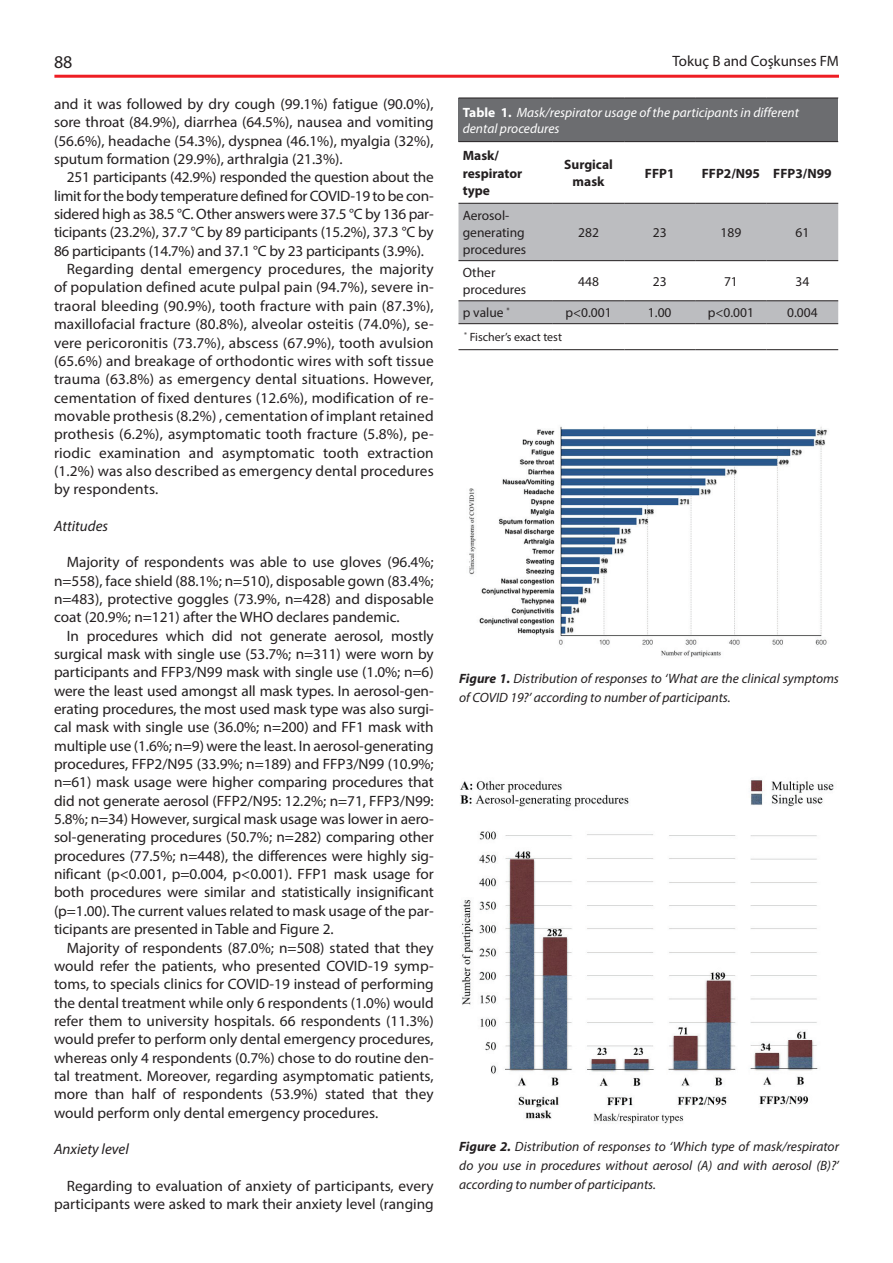
<style>
.page{position:relative;width:893px;height:1263px;background:#fff}
.page>*{position:absolute;margin:0;border:0;box-sizing:border-box;transform-origin:0 0}
.t1{font:18px "Myriad Pro";color:#231f20}
.t2{font:15px/18.3px "Myriad Pro";letter-spacing:.005em;color:#231f20;text-align:justify}
.t3{font:15px "Myriad Pro";letter-spacing:-.015em;color:#231f20}
.t4{font:italic 15px "Myriad Pro";color:#231f20}
.t5{font:italic 13.5px/18.8px "Myriad Pro";color:#231f20}
.t6{font:13.5px/17.2px "Myriad Pro";color:#231f20}
.t7{font:italic 13.5px/16.5px "Myriad Pro";color:#fff}
.t8{font:700 13.5px/17.2px "Myriad Pro";color:#231f20}
.t9{font:12px "Myriad Pro";color:#231f20}
.s1{font-weight:700;font-style:normal}
.s2{font-weight:700}
</style>
<div class="page">
<hr style="left:54px;top:75px;width:785px;height:3px;background:#ee1d23">
<img style="left:469px;top:426px;width:358px;height:231px">
<img style="left:460px;top:780px;width:374px;height:344px">
<div style="left:458px;top:98px;width:380px;height:44px;background:#6c6d70"></div>
<svg style="left:458px;top:142px;width:380px;height:61px"></svg>
<svg style="left:458px;top:204px;width:380px;height:119px;fill:#bcbdc0"></svg>
<hr style="left:458px;top:203px;width:95px;height:1px;background:#231f20">
<hr style="left:553px;top:203px;width:71px;height:1px;background:#231f20">
<hr style="left:624px;top:203px;width:71px;height:1px;background:#231f20">
<hr style="left:695px;top:203px;width:72px;height:1px;background:#231f20">
<hr style="left:767px;top:203px;width:71px;height:1px;background:#231f20">
<hr style="left:458px;top:260px;width:95px;height:1px;background:#231f20">
<hr style="left:553px;top:260px;width:71px;height:1px;background:#231f20">
<hr style="left:624px;top:260px;width:71px;height:1px;background:#231f20">
<hr style="left:695px;top:260px;width:72px;height:1px;background:#231f20">
<hr style="left:767px;top:260px;width:71px;height:1px;background:#231f20">
<hr style="left:458px;top:301px;width:95px;height:1px;background:#231f20">
<hr style="left:553px;top:301px;width:71px;height:1px;background:#231f20">
<hr style="left:624px;top:301px;width:71px;height:1px;background:#231f20">
<hr style="left:695px;top:301px;width:72px;height:1px;background:#231f20">
<hr style="left:767px;top:301px;width:71px;height:1px;background:#231f20">
<hr style="left:458px;top:98px;width:95px;height:1px;background:#231f20">
<hr style="left:553px;top:98px;width:71px;height:1px;background:#231f20">
<hr style="left:624px;top:98px;width:71px;height:1px;background:#231f20">
<hr style="left:695px;top:98px;width:72px;height:1px;background:#231f20">
<hr style="left:767px;top:98px;width:71px;height:1px;background:#231f20">
<hr style="left:458px;top:141px;width:95px;height:1px;background:#231f20">
<hr style="left:553px;top:141px;width:71px;height:1px;background:#231f20">
<hr style="left:624px;top:141px;width:71px;height:1px;background:#231f20">
<hr style="left:695px;top:141px;width:72px;height:1px;background:#231f20">
<hr style="left:767px;top:141px;width:71px;height:1px;background:#231f20">
<hr style="left:458px;top:323px;width:95px;height:1px;background:#231f20">
<hr style="left:553px;top:323px;width:71px;height:1px;background:#231f20">
<hr style="left:624px;top:323px;width:71px;height:1px;background:#231f20">
<hr style="left:695px;top:323px;width:72px;height:1px;background:#231f20">
<hr style="left:767px;top:323px;width:71px;height:1px;background:#231f20">
<hr style="left:458px;top:349px;width:95px;height:1px;background:#231f20">
<hr style="left:553px;top:349px;width:71px;height:1px;background:#231f20">
<hr style="left:624px;top:349px;width:71px;height:1px;background:#231f20">
<hr style="left:695px;top:349px;width:72px;height:1px;background:#231f20">
<hr style="left:767px;top:349px;width:71px;height:1px;background:#231f20">
<p class="t1" style="left:54px;top:51px;width:20px">88</p>
<p class="t2" style="left:672px;top:51px;width:168px">Tokuç B and Coşkunses FM</p>
<p class="t2" style="left:54px;top:95px;width:381px">and it was followed by dry cough (99.1%) fatigue (90.0%), sore throat (84.9%), diarrhea (64.5%), nausea and vomiting (56.6%), headache (54.3%), dyspnea (46.1%), myalgia (32%), sputum formation (29.9%), arthralgia (21.3%).</p>
<p class="t3" style="left:67px;top:168px;width:368px">251 participants (42.9%) responded the question about the</p>
<p class="t3" style="left:54px;top:186px;width:381px">limit for the body temperature defined for COVID-19 to be con-</p>
<p class="t3" style="left:54px;top:205px;width:381px">sidered high as 38.5 °C. Other answers were 37.5 °C by 136 par-</p>
<p class="t3" style="left:54px;top:223px;width:381px">ticipants (23.2%), 37.7 °C by 89 participants (15.2%), 37.3 °C by</p>
<p class="t3" style="left:54px;top:241px;width:372px">86 participants (14.7%) and 37.1 °C by 23 participants (3.9%).</p>
<p class="t2" style="left:67px;top:260px;width:368px">Regarding dental emergency procedures, the majority</p>
<p class="t2" style="left:54px;top:278px;width:381px">of population defined acute pulpal pain (94.7%), severe in-</p>
<p class="t2" style="left:54px;top:296px;width:381px">traoral bleeding (90.9%), tooth fracture with pain (87.3%),</p>
<p class="t2" style="left:54px;top:315px;width:381px">maxillofacial fracture (80.8%), alveolar osteitis (74.0%), se-</p>
<p class="t2" style="left:54px;top:333px;width:381px">vere pericoronitis (73.7%), abscess (67.9%), tooth avulsion</p>
<p class="t2" style="left:54px;top:351px;width:381px">(65.6%) and breakage of orthodontic wires with soft tissue</p>
<p class="t2" style="left:54px;top:370px;width:381px">trauma (63.8%) as emergency dental situations. However,</p>
<p class="t2" style="left:54px;top:388px;width:381px">cementation of fixed dentures (12.6%), modification of re-</p>
<p class="t2" style="left:54px;top:406px;width:381px">movable prothesis (8.2%) , cementation of implant retained</p>
<p class="t2" style="left:54px;top:425px;width:381px">prothesis (6.2%), asymptomatic tooth fracture (5.8%), pe-</p>
<p class="t2" style="left:54px;top:443px;width:381px">riodic examination and asymptomatic tooth extraction</p>
<p class="t2" style="left:54px;top:461px;width:381px">(1.2%) was also described as emergency dental procedures</p>
<p class="t2" style="left:54px;top:480px;width:106px">by respondents.</p>
<p class="t4" style="left:54px;top:516px;width:56px">Attitudes</p>
<p class="t2" style="left:54px;top:553px;width:381px;text-indent:13px">Majority of respondents was able to use gloves (96.4%; n=558), face shield (88.1%; n=510), disposable gown (83.4%; n=483), protective goggles (73.9%, n=428) and disposable coat (20.9%; n=121) after the WHO declares pandemic.</p>
<p class="t2" style="left:54px;top:626px;width:381px;text-indent:13px">In procedures which did not generate aerosol, mostly surgical mask with single use (53.7%; n=311) were worn by participants and FFP3/N99 mask with single use (1.0%; n=6) were the least used amongst all mask types. In aerosol-gen&shy;erating procedures, the most used mask type was also surgi&shy;cal mask with single use (36.0%; n=200) and FF1 mask with multiple use (1.6%; n=9) were the least. In aerosol-generating procedures, FFP2/N95 (33.9%; n=189) and FFP3/N99 (10.9%; n=61) mask usage were higher comparing procedures that did not generate aerosol (FFP2/N95: 12.2%; n=71, FFP3/N99:<br>5.8%; n=34) However, surgical mask usage was lower in aero&shy;sol-generating procedures (50.7%; n=282) comparing other procedures (77.5%; n=448), the differences were highly sig&shy;nificant (p&lt;0.001, p=0.004, p&lt;0.001). FFP1 mask usage for both procedures were similar and statistically insignificant (p=1.00). The current values related to mask usage of the par&shy;ticipants are presented in Table and Figure 2.</p>
<p class="t2" style="left:54px;top:938px;width:381px;text-indent:13px">Majority of respondents (87.0%; n=508) stated that they would refer the patients, who presented COVID-19 symp&shy;toms, to specials clinics for COVID-19 instead of performing the dental treatment while only 6 respondents (1.0%) would refer them to university hospitals. 66 respondents (11.3%) would prefer to perform only dental emergency procedures, whereas only 4 respondents (0.7%) chose to do routine den&shy;tal treatment. Moreover, regarding asymptomatic patients, more than half of respondents (53.9%) stated that they would perform only dental emergency procedures.</p>
<p class="t4" style="left:54px;top:1140px;width:76px">Anxiety level</p>
<p class="t2" style="left:54px;top:1176px;width:381px;text-align:right">Regarding to evaluation of anxiety of participants, every participants were asked to mark their anxiety level (ranging</p>
<p class="t7" style="left:463px;top:104px;width:338px"><span class="s1">Table 1.</span> Mask/respirator usage of the participants in different dental procedures</p>
<p class="t8" style="left:463px;top:147px;width:61px">Mask/ respirator type</p>
<p class="t8" style="left:564px;top:155px;width:50px;text-align:center">Surgical mask</p>
<p class="t8" style="left:645px;top:164px;width:31px">FFP1</p>
<p class="t8" style="left:702px;top:164px;width:131px">FFP2/N95 FFP3/N99</p>
<p class="t6" style="left:463px;top:206px;width:65px">Aerosol&shy;generating procedures</p>
<p class="t6" style="left:578px;top:224px;width:22px">282</p>
<p class="t6" style="left:653px;top:224px;width:15px">23</p>
<p class="t6" style="left:721px;top:224px;width:22px">189</p>
<p class="t6" style="left:795px;top:224px;width:15px">61</p>
<p class="t6" style="left:463px;top:264px;width:65px">Other procedures</p>
<p class="t6" style="left:578px;top:272px;width:22px">448</p>
<p class="t6" style="left:653px;top:272px;width:15px">23</p>
<p class="t6" style="left:724px;top:272px;width:15px">71</p>
<p class="t6" style="left:796px;top:272px;width:15px">34</p>
<p class="t6" style="left:463px;top:304px;width:48px">p value <sup>*</sup></p>
<p class="t6" style="left:565px;top:304px;width:48px">p&lt;0.001</p>
<p class="t6" style="left:648px;top:304px;width:25px">1.00</p>
<p class="t6" style="left:708px;top:304px;width:48px">p&lt;0.001</p>
<p class="t6" style="left:787px;top:304px;width:32px">0.004</p>
<p class="t9" style="left:464px;top:330px;width:99px"><sup>*</sup> Fischer’s exact test</p>
<p class="t5" style="left:459px;top:669px;width:381px"><span class="s2">Figure 1.</span> Distribution of responses to ‘What are the clinical symptoms of COVID 19?’ according to number of participants.</p>
<p class="t5" style="left:459px;top:1137px;width:381px;text-align:justify"><span class="s2">Figure 2.</span> Distribution of responses to ‘Which type of mask/respirator do you use in procedures without aerosol (A) and with aerosol (B)?’ according to number of participants.</p>
</div>
